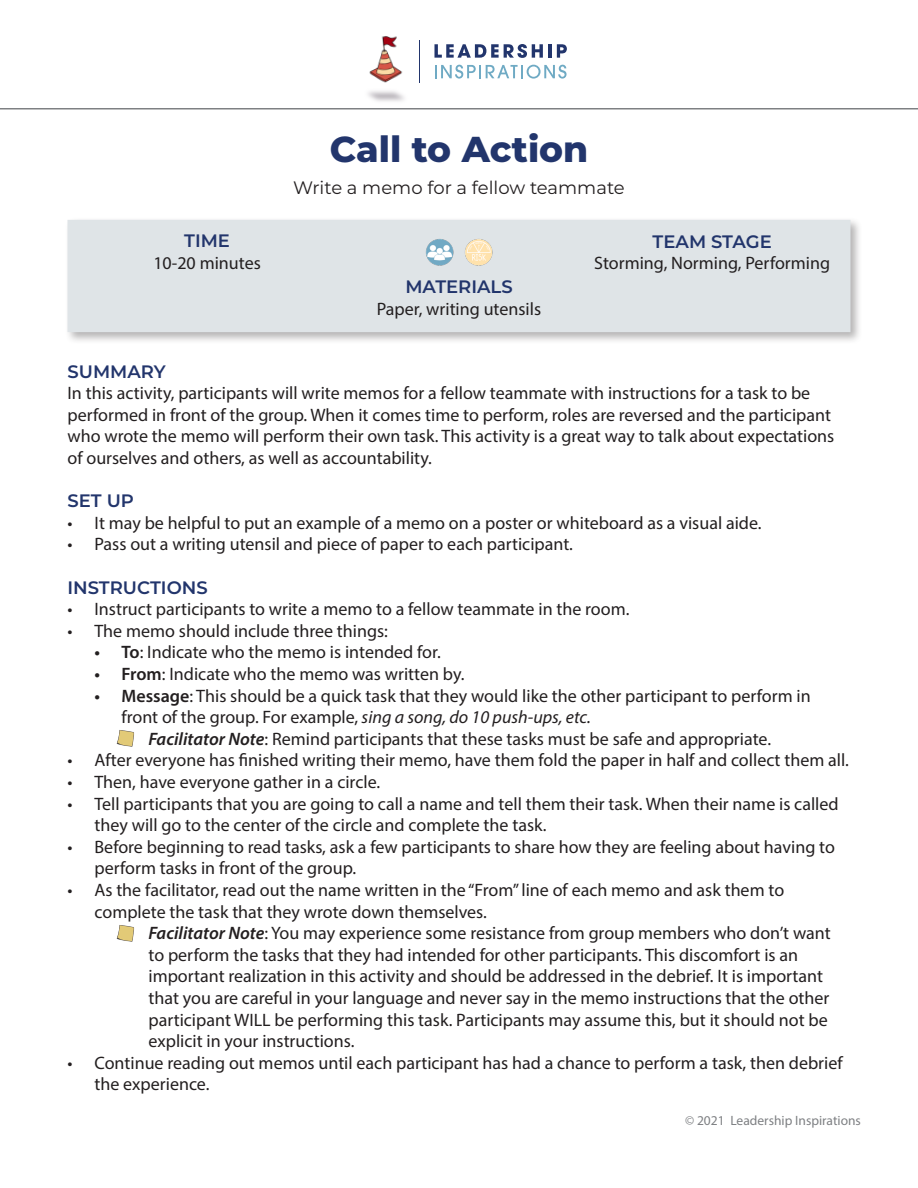
<style>
.page{position:relative;width:918px;height:1188px;background:#fff}
.page>*{position:absolute;margin:0;border:0;box-sizing:border-box;transform-origin:0 0}
.t1{font:800 36px "Montserrat";color:#22356c}
.t2{font:18px/21.6px "Myriad Pro";color:#231f20}
.t3{font:600 18px "Montserrat";color:#22356c}
.t4{font:18px "Montserrat";color:#231f20}
.t5{font:13.5px "Myriad Pro";color:#7e8083}
.s1{font-weight:600}
.s2{font-style:italic}
.s3{font-weight:600;font-style:italic}
</style>
<div class="page">
<svg style="left:446px;top:44px;width:97px;height:14px"></svg>
<hr style="left:548px;top:44px;width:4px;height:14px;background:#22356c">
<svg style="left:557px;top:44px;width:10px;height:14px"></svg>
<svg style="left:442px;top:65px;width:125px;height:14px"></svg>
<hr style="left:0;top:108px;width:918px;height:2px;background:#7e8083">
<img style="left:369px;top:36px;width:73px;height:47px">
<div style="left:64px;top:217px;width:799px;height:128px;background:#231f20;opacity:.34"></div>
<div style="left:68px;top:220px;width:782px;height:112px;background:#dfe4e7"></div>
<img style="left:116px;top:730px;width:18px;height:17px">
<img style="left:116px;top:925px;width:18px;height:17px">
<img style="left:465px;top:239px;width:28px;height:27px">
<img style="left:426px;top:239px;width:28px;height:27px">
<p class="t1" style="left:330px;top:122px;width:260px">Call to Action</p>
<p class="t3" style="left:184px;top:228px;width:47px">TIME</p>
<p class="t2" style="left:153px;top:251px;width:109px">10-20 minutes</p>
<p class="t4" style="left:293px;top:175px;width:333px">Write a memo for a fellow teammate</p>
<p class="t3" style="left:405px;top:274px;width:109px">MATERIALS</p>
<p class="t2" style="left:377px;top:298px;width:166px">Paper, writing utensils</p>
<p class="t3" style="left:653px;top:228px;width:121px">TEAM STAGE</p>
<p class="t2" style="left:594px;top:252px;width:237px">Storming, Norming, Performing</p>
<p class="t3" style="left:68px;top:358px;width:100px">SUMMARY</p>
<p class="t2" style="left:68px;top:382px;width:768px">In this activity, participants will write memos for a fellow teammate with instructions for a task to be performed in front of the group. When it comes time to perform, roles are reversed and the participant who wrote the memo will perform their own task. This activity is a great way to talk about expectations of ourselves and others, as well as accountability.</p>
<p class="t3" style="left:68px;top:488px;width:68px">SET UP</p>
<p class="t2" style="left:68px;top:512px;width:696px">• It may be helpful to put an example of a memo on a poster or whiteboard as a visual aide.</p>
<p class="t2" style="left:68px;top:533px;width:507px">• Pass out a writing utensil and piece of paper to each participant.</p>
<p class="t3" style="left:68px;top:574px;width:142px">INSTRUCTIONS</p>
<p class="t2" style="left:68px;top:598px;width:563px">• Instruct participants to write a memo to a fellow teammate in the room.</p>
<p class="t2" style="left:68px;top:620px;width:322px">• The memo should include three things:</p>
<p class="t2" style="left:94px;top:641px;width:348px"><span class="s1">• To</span>: Indicate who the memo is intended for.</p>
<p class="t2" style="left:94px;top:663px;width:372px"><span class="s1">• From</span>: Indicate who the memo was written by.</p>
<p class="t2" style="left:122px;top:684px;width:691px;text-indent:-27px"><span class="s1">• Message</span>: This should be a quick task that they would like the other participant to perform in front of the group. For example, <span class="s2">sing a song, do 10 push-ups, etc.</span></p>
<p class="t2" style="left:122px;top:728px;width:651px"><span class="s3">• Facilitator Note</span>: Remind participants that these tasks must be safe and appropriate.</p>
<p class="t2" style="left:68px;top:749px;width:783px">• After everyone has finished writing their memo, have them fold the paper in half and collect them all.</p>
<p class="t2" style="left:68px;top:771px;width:314px">• Then, have everyone gather in a circle.</p>
<p class="t2" style="left:94px;top:792px;width:746px;text-indent:-27px">• Tell participants that you are going to call a name and tell them their task. When their name is called they will go to the center of the circle and complete the task.</p>
<p class="t2" style="left:94px;top:836px;width:742px;text-indent:-27px">• Before beginning to read tasks, ask a few participants to share how they are feeling about having to perform tasks in front of the group.</p>
<p class="t2" style="left:94px;top:879px;width:691px;text-indent:-27px">• As the facilitator, read out the name written in the “From” line of each memo and ask them to complete the task that they wrote down themselves.</p>
<p class="t2" style="left:148px;top:922px;width:684px;text-indent:-27px"><span class="s3">• Facilitator Note</span>: You may experience some resistance from group members who don’t want to perform the tasks that they had intended for other participants. This discomfort is an important realization in this activity and should be addressed in the debrief. It is important that you are careful in your language and never say in the memo instructions that the other participant WILL be performing this task. Participants may assume this, but it should not be explicit in your instructions.</p>
<p class="t2" style="left:94px;top:1052px;width:750px;text-indent:-27px">• Continue reading out memos until each participant has had a chance to perform a task, then debrief the experience.</p>
<p class="t5" style="left:685px;top:1112px;width:177px">© 2021 Leadership Inspirations</p>
</div>
